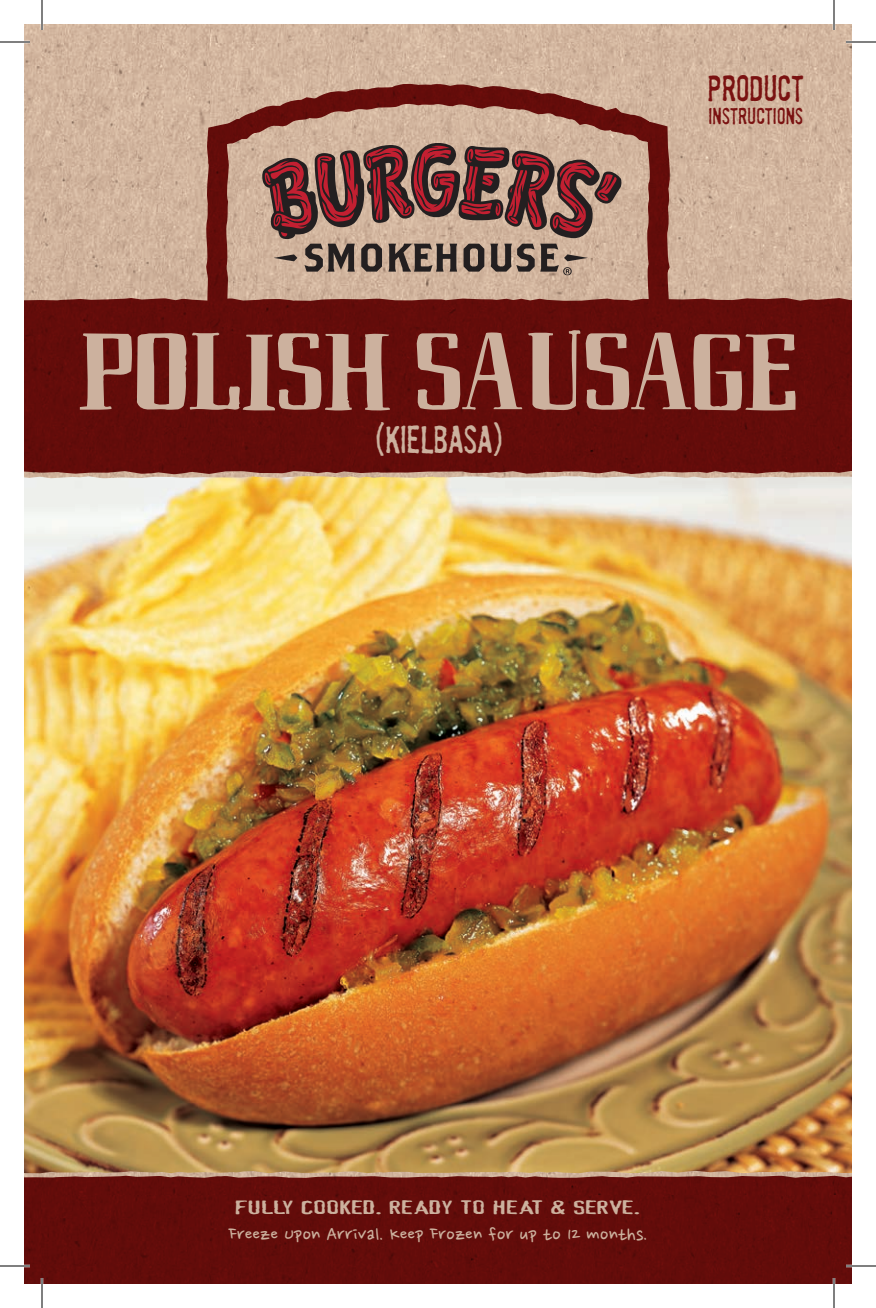
<style>
.page{position:relative;width:876px;height:1308px;background:#fff}
.page>*{position:absolute;margin:0;border:0;box-sizing:border-box;transform-origin:0 0}
.t1{font:178.6px "Bastard";color:#ccb19e;scale:.68 1}
.t2{font:300 36px "Badhouse";letter-spacing:-.025em;color:#ccb19e}
.t3{font:300 33.4px "Badhouse";color:#7a1211}
.t4{font:22px "Nanum Pen";color:#ccb19e}
.t5{font:300 21px "Badhouse";color:#7a1211}
.t6{font:20px "Device";color:#ccb19e;scale:2 1}
</style>
<div class="page">
<img style="left:24px;top:24px;width:828px;height:1152px">
<img style="left:24px;top:476px;width:828px;height:697px">
<div style="left:24px;top:1176px;width:828px;height:108px;background:#630c0a"></div>
<svg style="left:192px;top:82px;width:489px;height:394px;background:#b48776"></svg>
<div style="left:24px;top:298px;width:828px;height:176px;background:#630c0a"></div>
<svg style="left:262px;top:143px;width:360px;height:133px;background:#956c63"></svg>
<hr style="left:0;top:41px;width:30px;height:2px;background:#fff">
<hr style="left:846px;top:41px;width:30px;height:2px;background:#fff">
<hr style="left:0;top:1265px;width:30px;height:2px;background:#fff">
<hr style="left:846px;top:1265px;width:30px;height:2px;background:#fff">
<hr style="left:41px;top:0;width:2px;height:30px;background:#fff">
<hr style="left:41px;top:1278px;width:2px;height:30px;background:#fff">
<hr style="left:833px;top:0;width:2px;height:30px;background:#fff">
<hr style="left:833px;top:1278px;width:2px;height:30px;background:#fff">
<hr style="left:0;top:42px;width:30px;height:1px;background:#000">
<hr style="left:846px;top:42px;width:30px;height:1px;background:#000">
<hr style="left:0;top:1266px;width:30px;height:1px;background:#000">
<hr style="left:846px;top:1266px;width:30px;height:1px;background:#000">
<hr style="left:42px;top:0;width:1px;height:30px;background:#000">
<hr style="left:42px;top:1278px;width:1px;height:30px;background:#000">
<hr style="left:834px;top:0;width:1px;height:30px;background:#000">
<hr style="left:834px;top:1278px;width:1px;height:30px;background:#000">
<h3 class="t3" style="left:707px;top:65px;width:98px">PRODUCT</h3>
<p class="t5" style="left:708px;top:101px;width:96px">INSTRUCTIONS</p>
<h1 class="t1" style="left:78px;top:244px;width:1060px">Polish Sausage</h1>
<h2 class="t2" style="left:375px;top:414px;width:129px">(KIELBASA)</h2>
<p class="t6" style="left:236px;top:1197px;width:204px">FULLY COOKED. READY TO HEAT &amp; SERVE.</p>
<p class="t4" style="left:228px;top:1224px;width:421px">Freeze Upon Arrival. Keep Frozen for up to 12 months.</p>
</div>
